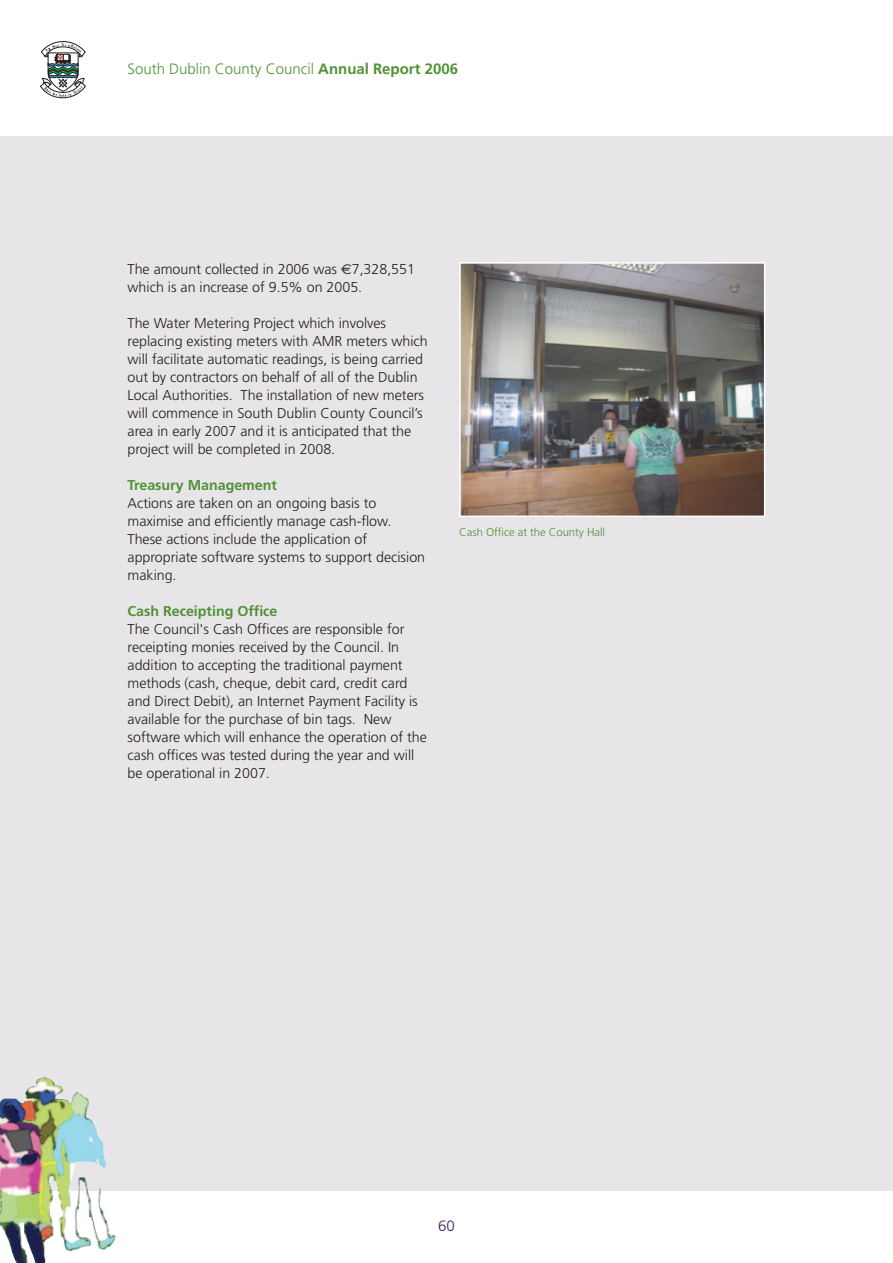
<style>
.page{position:relative;width:893px;height:1263px;background:#fff}
.page>*{position:absolute;margin:0;border:0;box-sizing:border-box;transform-origin:0 0}
.t1{font:300 15px "Frutiger";color:#4f9236}
.t2{font:300 15px "Frutiger";color:#3c1765}
.t3{font:300 14.25px/18px "Frutiger";color:#231f20}
.t4{font:700 14.25px "Frutiger";color:#4f9236}
.t5{font:300 11.25px "Frutiger";color:#4f9236}
.s1{font-weight:700}
.s2{font-family:"Euro Sans";font-weight:400}
</style>
<div class="page">
<div style="left:0;top:136px;width:893px;height:1055px;background:#e8e5e8"></div>
<svg style="left:40px;top:41px;width:46px;height:57px"></svg>
<img style="left:0;top:1077px;width:116px;height:186px">
<img style="left:462px;top:265px;width:300px;height:249px">
<div style="left:459px;top:262px;width:306px;height:255px;border:2px solid #fff"></div>
<p class="t1" style="left:128px;top:63px;width:332px">South Dublin County Council <span class="s1">Annual Report 2006</span></p>
<p class="t3" style="left:128px;top:261px;width:289px">The amount collected in 2006 was <span class="s2">€</span>7,328,551 which is an increase of 9.5% on 2005.</p>
<p class="t3" style="left:128px;top:315px;width:302px">The Water Metering Project which involves replacing existing meters with AMR meters which will facilitate automatic readings, is being carried out by contractors on behalf of all of the Dublin Local Authorities. The installation of new meters will commence in South Dublin County Council’s area in early 2007 and it is anticipated that the project will be completed in 2008.</p>
<p class="t4" style="left:128px;top:480px;width:151px">Treasury Management</p>
<p class="t3" style="left:128px;top:495px;width:299px">Actions are taken on an ongoing basis to maximise and efficiently manage cash-flow.<br>These actions include the application of appropriate software systems to support decision making.</p>
<p class="t4" style="left:128px;top:606px;width:151px">Cash Receipting Office</p>
<p class="t3" style="left:128px;top:621px;width:301px">The Council's Cash Offices are responsible for receipting monies received by the Council. In addition to accepting the traditional payment methods (cash, cheque, debit card, credit card and Direct Debit), an Internet Payment Facility is available for the purchase of bin tags. New software which will enhance the operation of the cash offices was tested during the year and will be operational in 2007.</p>
<p class="t5" style="left:459px;top:528px;width:147px">Cash Office at the County Hall</p>
<p class="t2" style="left:438px;top:1219px;width:18px">60</p>
</div>
